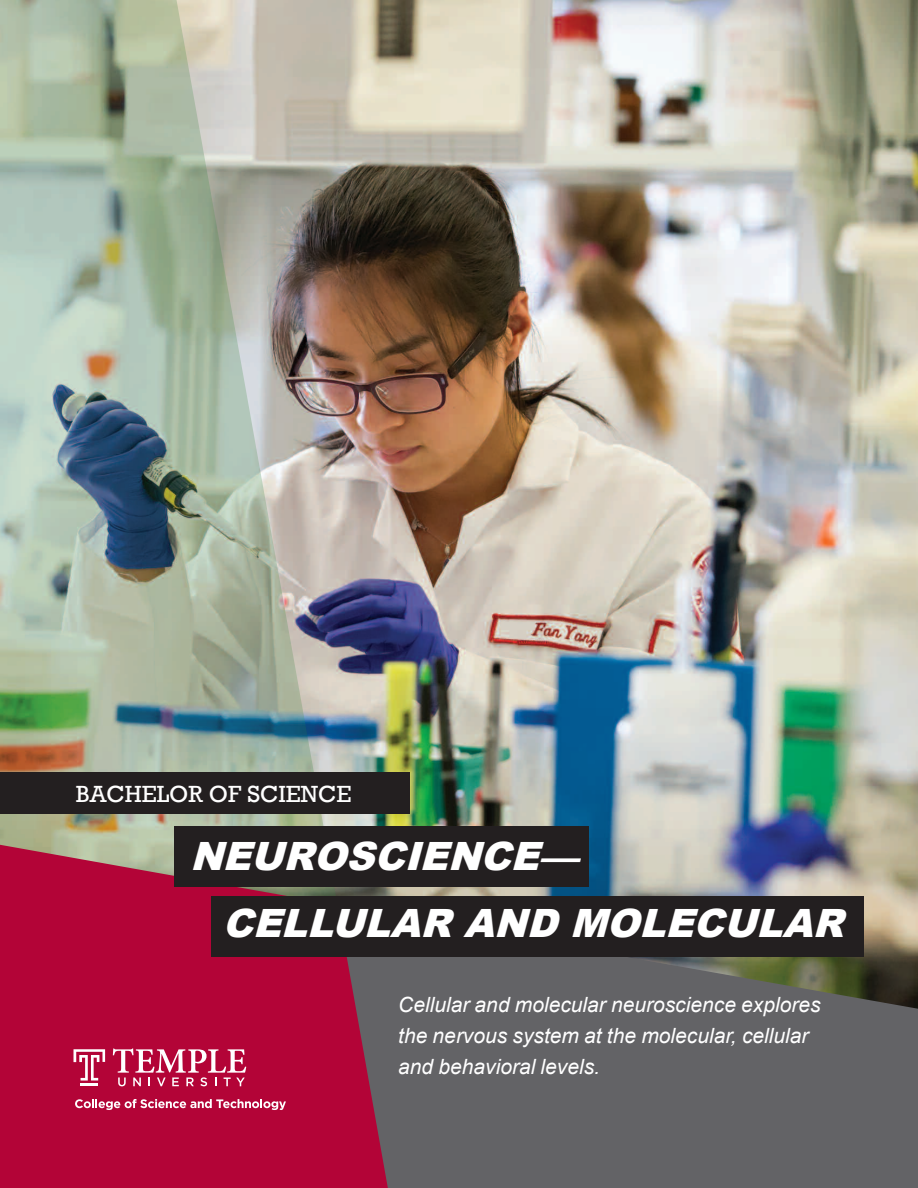
<style>
.page{position:relative;width:918px;height:1188px;background:#fff}
.page>*{position:absolute;margin:0;border:0;box-sizing:border-box;transform-origin:0 0}
.t1{font:italic 900 39px/67.5px "Arial";color:#fff}
.t2{font:24px "Rockwell";color:#fff}
.t3{font:italic 21px/30.9px "Arial";color:#fff}
</style>
<div class="page">
<img style="left:338px;top:0;width:580px;height:906px">
<img style="left:0;top:0;width:338px;height:843px">
<svg style="left:390px;top:906px;width:528px;height:282px;background:#636363"></svg>
<svg style="left:0;top:843px;width:390px;height:345px;background:#ae0e3c"></svg>
<svg style="left:74px;top:1049px;width:31px;height:37px"></svg>
<svg style="left:113px;top:1049px;width:133px;height:37px"></svg>
<svg style="left:75px;top:1099px;width:211px;height:11px"></svg>
<div style="left:174px;top:826px;width:415px;height:61px;background:#231f20"></div>
<div style="left:0;top:772px;width:410px;height:41px;background:#231f20"></div>
<div style="left:211px;top:896px;width:653px;height:61px;background:#231f20"></div>
<p class="t2" style="left:76px;top:780px;width:277px">BACHELOR OF SCIENCE</p>
<h1 class="t1" style="left:222px;top:821px;width:636px;text-indent:-32px">NEUROSCIENCE—<br>CELLULAR AND MOLECULAR</h1>
<p class="t3" style="left:398px;top:990px;width:424px">Cellular and molecular neuroscience explores the nervous system at the molecular, cellular and behavioral levels.</p>
</div>
